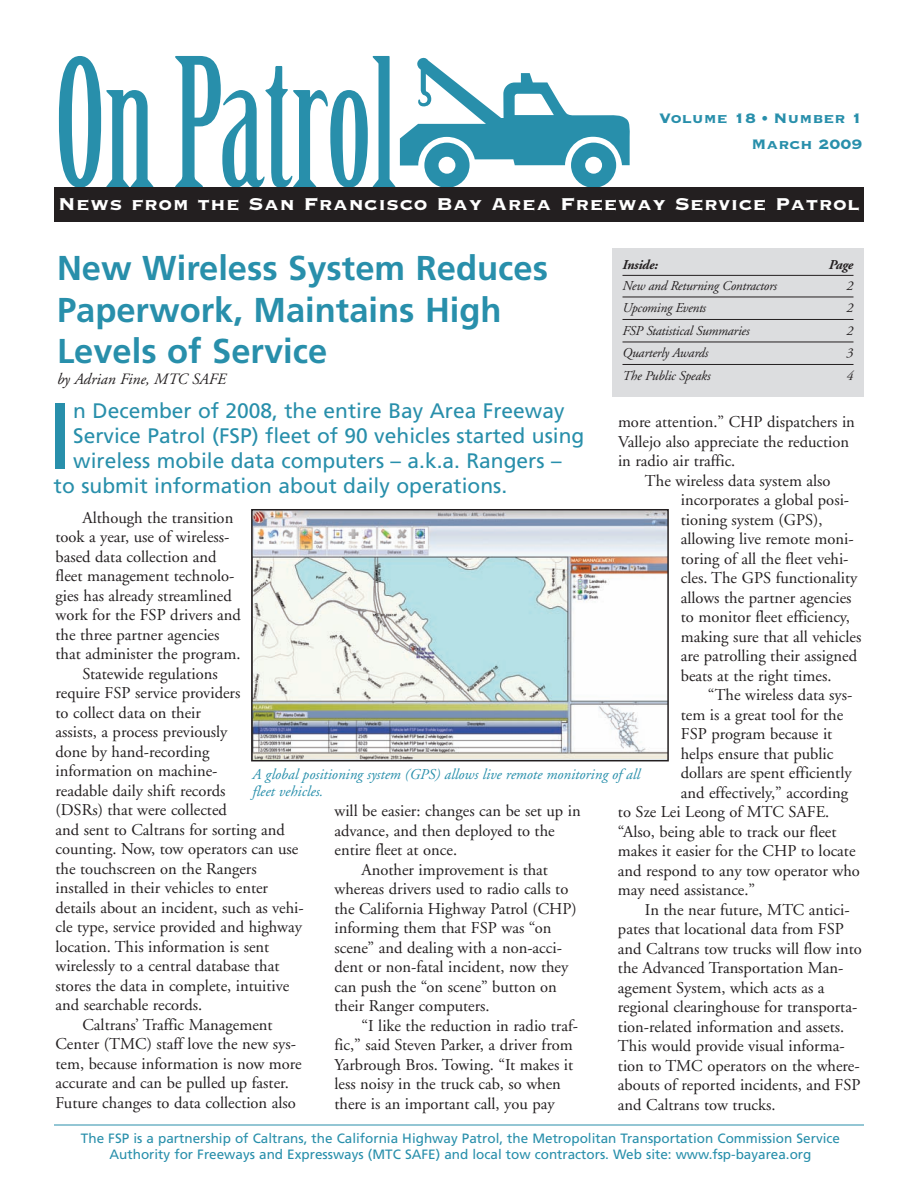
<style>
.page{position:relative;width:918px;height:1188px;background:#fff}
.page>*{position:absolute;margin:0;border:0;box-sizing:border-box;transform-origin:0 0}
.t1{font:93.15px "Frutiger";color:#288fab}
.t2{font:700 34.5px/41.4px "Frutiger";color:#288fab}
.t3{font:22.5px "Copperplate Thirty Three BC";letter-spacing:.025em;color:#fff}
.t4{font:21px "Frutiger";color:#288fab}
.t5{font:18px/25.5px "Copperplate Thirty Three BC";color:#288fab;text-align:right}
.t6{font:16.5px/19.5px "Adobe Garamond";color:#231f20}
.t7{font:italic 15.75px "Adobe Garamond";color:#231f20}
.t8{font:italic 15px/16.5px "Adobe Garamond";color:#288fab}
.t9{font:13.5px/16.5px "Frutiger";color:#288fab;text-align:center}
.t10{font:italic 13.5px "Adobe Garamond";letter-spacing:-.015em;color:#231f20}
.t11{font:italic 700 13.5px "Adobe Garamond";letter-spacing:-.015em;color:#231f20}
</style>
<div class="page">
<hr style="left:54px;top:1125px;width:810px;height:1px;background:#288fab">
<div style="left:612px;top:248px;width:252px;height:149px;background:#dcdddf"></div>
<hr style="left:622px;top:275px;width:232px;height:1px;background:#231f20">
<hr style="left:622px;top:297px;width:232px;height:1px;background:#231f20">
<hr style="left:622px;top:319px;width:232px;height:1px;background:#231f20">
<hr style="left:622px;top:342px;width:232px;height:1px;background:#231f20">
<hr style="left:622px;top:364px;width:232px;height:1px;background:#231f20">
<svg style="left:59px;top:56px;width:94px;height:132px"></svg>
<svg style="left:175px;top:56px;width:456px;height:132px"></svg>
<div style="left:54px;top:188px;width:810px;height:34px;background:#231f20"></div>
<img style="left:254px;top:512px;width:412px;height:246px">
<div style="left:251px;top:509px;width:418px;height:252px;border:2px solid #231f20"></div>
<p class="t5" style="left:659px;top:104px;width:205px">Volume 18 • Number 1<br>March 2009</p>
<h3 class="t3" style="left:58px;top:189px;width:803px">News from the San Francisco Bay Area Freeway Service Patrol</h3>
<h2 class="t2" style="left:57px;top:250px;width:493px">New Wireless System Reduces<br>Paperwork, Maintains High<br>Levels of Service</h2>
<p class="t7" style="left:57px;top:373px;width:171px">by Adrian Fine, MTC SAFE</p>
<p class="t11" style="left:622px;top:259px;width:37px">Inside:</p>
<p class="t11" style="left:829px;top:259px;width:26px">Page</p>
<p class="t10" style="left:622px;top:280px;width:156px">New and Returning Contractors</p>
<p class="t10" style="left:847px;top:280px;width:8px">2</p>
<p class="t10" style="left:622px;top:302px;width:85px">Upcoming Events</p>
<p class="t10" style="left:847px;top:302px;width:8px">2</p>
<p class="t10" style="left:622px;top:325px;width:129px">FSP Statistical Summaries</p>
<p class="t10" style="left:847px;top:325px;width:8px">2</p>
<p class="t10" style="left:622px;top:347px;width:87px">Quarterly Awards</p>
<p class="t10" style="left:847px;top:347px;width:8px">3</p>
<p class="t10" style="left:622px;top:370px;width:90px">The Public Speaks</p>
<p class="t10" style="left:847px;top:370px;width:8px">4</p>
<h1 class="t1" style="left:48px;top:398px;width:27px">I</h1>
<p class="t4" style="left:73px;top:402px;width:493px">n December of 2008, the entire Bay Area Freeway</p>
<p class="t6" style="left:618px;top:414px;width:238px">more attention.” CHP dispatchers in<br>Vallejo also appreciate the reduction in radio air traffic.</p>
<p class="t6" style="left:681px;top:472px;width:182px;text-indent:-36px">The wireless data system also incorporates a global posi&shy;tioning system (GPS), allowing live remote moni&shy;toring of all the fleet vehi&shy;cles. The GPS functionality allows the partner agencies to monitor fleet efficiency, making sure that all vehicles are patrolling their assigned beats at the right times.</p>
<p class="t6" style="left:708px;top:687px;width:146px">“The wireless data sys-</p>
<p class="t6" style="left:681px;top:706px;width:164px">tem is a great tool for the</p>
<p class="t6" style="left:681px;top:726px;width:153px">FSP program because it</p>
<p class="t6" style="left:681px;top:745px;width:154px">helps ensure that public</p>
<p class="t6" style="left:681px;top:765px;width:172px">dollars are spent efficiently</p>
<p class="t6" style="left:681px;top:784px;width:169px">and effectively,” according</p>
<p class="t6" style="left:618px;top:804px;width:213px">to Sze Lei Leong of MTC SAFE.</p>
<p class="t6" style="left:618px;top:823px;width:220px">“Also, being able to track our fleet</p>
<p class="t6" style="left:618px;top:843px;width:239px">makes it easier for the CHP to locate</p>
<p class="t6" style="left:618px;top:862px;width:244px">and respond to any tow operator who</p>
<p class="t6" style="left:618px;top:882px;width:139px">may need assistance.”</p>
<p class="t6" style="left:645px;top:901px;width:206px">In the near future, MTC antici-</p>
<p class="t6" style="left:618px;top:921px;width:227px">pates that locational data from FSP</p>
<p class="t6" style="left:618px;top:940px;width:245px">and Caltrans tow trucks will flow into</p>
<p class="t6" style="left:618px;top:960px;width:227px">the Advanced Transportation Man-</p>
<p class="t6" style="left:618px;top:979px;width:208px">agement System, which acts as a</p>
<p class="t6" style="left:618px;top:999px;width:241px">regional clearinghouse for transporta-</p>
<p class="t6" style="left:618px;top:1018px;width:228px">tion-related information and assets.</p>
<p class="t6" style="left:618px;top:1038px;width:228px">This would provide visual informa-</p>
<p class="t6" style="left:618px;top:1057px;width:243px">tion to TMC operators on the where-</p>
<p class="t6" style="left:618px;top:1077px;width:244px">abouts of reported incidents, and FSP</p>
<p class="t6" style="left:618px;top:1096px;width:159px">and Caltrans tow trucks.</p>
<p class="t4" style="left:73px;top:427px;width:513px">Service Patrol (FSP) fleet of 90 vehicles started using</p>
<p class="t4" style="left:73px;top:452px;width:490px">wireless mobile data computers – a.k.a. Rangers –</p>
<p class="t4" style="left:54px;top:478px;width:455px">to submit information about daily operations.</p>
<p class="t6" style="left:82px;top:509px;width:152px">Although the transition</p>
<p class="t6" style="left:56px;top:529px;width:175px">took a year, use of wireless-</p>
<p class="t6" style="left:56px;top:548px;width:163px">based data collection and</p>
<p class="t6" style="left:56px;top:568px;width:180px">fleet management technolo-</p>
<p class="t6" style="left:56px;top:587px;width:178px">gies has already streamlined</p>
<p class="t6" style="left:56px;top:607px;width:187px">work for the FSP drivers and</p>
<p class="t6" style="left:56px;top:626px;width:165px">the three partner agencies</p>
<p class="t6" style="left:56px;top:646px;width:186px">that administer the program.</p>
<p class="t6" style="left:82px;top:665px;width:137px">Statewide regulations</p>
<p class="t6" style="left:56px;top:685px;width:186px">require FSP service providers</p>
<p class="t6" style="left:56px;top:704px;width:147px">to collect data on their</p>
<p class="t6" style="left:56px;top:724px;width:173px">assists, a process previously</p>
<p class="t6" style="left:56px;top:743px;width:155px">done by hand-recording</p>
<p class="t6" style="left:56px;top:763px;width:163px">information on machine-</p>
<p class="t6" style="left:56px;top:782px;width:171px">readable daily shift records</p>
<p class="t6" style="left:56px;top:802px;width:173px">(DSRs) that were collected</p>
<p class="t6" style="left:56px;top:821px;width:231px">and sent to Caltrans for sorting and</p>
<p class="t6" style="left:56px;top:841px;width:244px">counting. Now, tow operators can use</p>
<p class="t6" style="left:56px;top:860px;width:203px">the touchscreen on the Rangers</p>
<p class="t6" style="left:56px;top:880px;width:214px">installed in their vehicles to enter</p>
<p class="t6" style="left:56px;top:899px;width:250px">details about an incident, such as vehi-</p>
<p class="t6" style="left:56px;top:919px;width:248px">cle type, service provided and highway</p>
<p class="t6" style="left:56px;top:938px;width:215px">location. This information is sent</p>
<p class="t6" style="left:56px;top:958px;width:225px">wirelessly to a central database that</p>
<p class="t6" style="left:56px;top:977px;width:235px">stores the data in complete, intuitive</p>
<p class="t6" style="left:56px;top:997px;width:148px">and searchable records.</p>
<p class="t6" style="left:82px;top:1016px;width:192px">Caltrans’ Traffic Management</p>
<p class="t6" style="left:55px;top:1036px;width:242px">Center (TMC) staff love the new sys-</p>
<p class="t6" style="left:55px;top:1055px;width:248px">tem, because information is now more</p>
<p class="t6" style="left:55px;top:1075px;width:235px">accurate and can be pulled up faster.</p>
<p class="t6" style="left:55px;top:1094px;width:242px">Future changes to data collection also</p>
<p class="t8" style="left:253px;top:768px;width:389px">A global positioning system (GPS) allows live remote monitoring of all fleet vehicles.</p>
<p class="t6" style="left:334px;top:803px;width:248px">will be easier: changes can be set up in</p>
<p class="t6" style="left:334px;top:822px;width:222px">advance, and then deployed to the</p>
<p class="t6" style="left:334px;top:842px;width:124px">entire fleet at once.</p>
<p class="t6" style="left:361px;top:861px;width:188px">Another improvement is that</p>
<p class="t6" style="left:334px;top:881px;width:235px">whereas drivers used to radio calls to</p>
<p class="t6" style="left:334px;top:900px;width:244px">the California Highway Patrol (CHP)</p>
<p class="t6" style="left:334px;top:920px;width:218px">informing them that FSP was “on</p>
<p class="t6" style="left:334px;top:939px;width:229px">scene” and dealing with a non-acci-</p>
<p class="t6" style="left:334px;top:959px;width:235px">dent or non-fatal incident, now they</p>
<p class="t6" style="left:334px;top:978px;width:224px">can push the “on scene” button on</p>
<p class="t6" style="left:334px;top:998px;width:157px">their Ranger computers.</p>
<p class="t6" style="left:361px;top:1017px;width:218px">“I like the reduction in radio traf-</p>
<p class="t6" style="left:334px;top:1037px;width:240px">fic,” said Steven Parker, a driver from</p>
<p class="t6" style="left:334px;top:1056px;width:240px">Yarbrough Bros. Towing. “It makes it</p>
<p class="t6" style="left:334px;top:1076px;width:228px">less noisy in the truck cab, so when</p>
<p class="t6" style="left:334px;top:1095px;width:222px">there is an important call, you pay</p>
<p class="t9" style="left:81px;top:1131px;width:761px">The FSP is a partnership of Caltrans, the California Highway Patrol, the Metropolitan Transportation Commission Service<br>Authority for Freeways and Expressways (MTC SAFE) and local tow contractors. Web site: www.fsp-bayarea.org</p>
</div>
